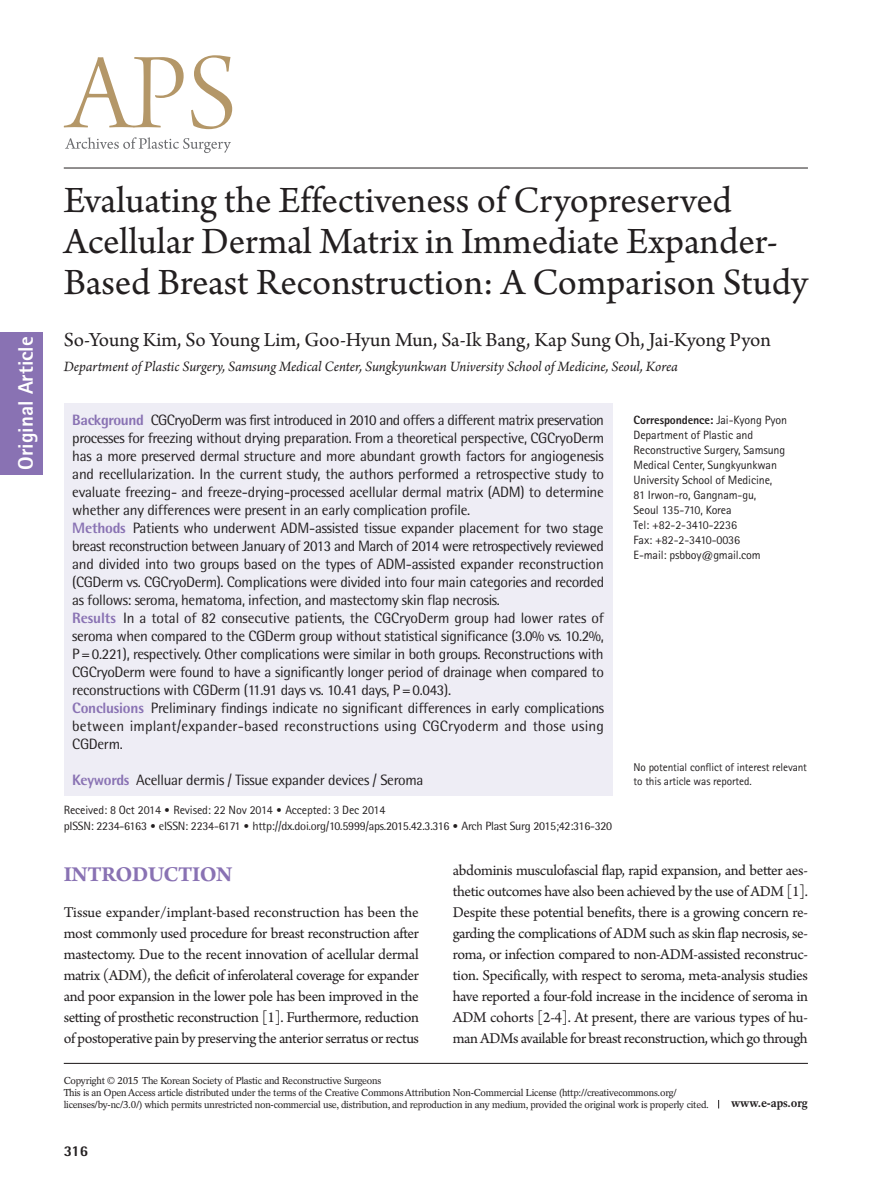
<style>
.page{position:relative;width:893px;height:1191px;background:#fff}
.page>*{position:absolute;margin:0;border:0;box-sizing:border-box;transform-origin:0 0}
.제목{font:39px/41px "Arno Pro";color:#231f20}
.대제목{font:700 22.5px "Arno Pro";letter-spacing:-.02em;color:#8972b3}
.저자{font:21px "Arno Pro";color:#231f20}
.t1{font:800 21px "Rotis Sans Serif Std";color:#fff}
.본문{font:15.75px/21px "Arno Pro";letter-spacing:-.025em;color:#231f20;text-align:justify}
.초록{font:15px/18px "Rotis Semi Sans Std";letter-spacing:-.02em;color:#231f20;text-align:justify}
.소속{font:italic 15px "Arno Pro";letter-spacing:-.005em;color:#231f20}
.t2{font:800 15px "Rotis Semi Sans Std";color:#231f20}
.교신저자{font:12px/15px "Rotis Sans Serif Std";letter-spacing:-.01em;color:#231f20}
.t3{font:12px "Rotis Semi Sans Std";letter-spacing:-.02em;color:#231f20}
.교신저자-2{font:800 12px "Rotis Sans Serif Std";letter-spacing:-.01em;color:#231f20}
.t4{font:700 12px "Rotation LT Std";letter-spacing:-.01em;color:#231f20}
.교신저자밑각주{font:11.25px/13.5px "Rotis Sans Serif Std";letter-spacing:-.01em;color:#231f20}
.t5{font:10.05px/12px "Rotation LT Std";letter-spacing:-.025em;color:#231f20}
.s1{font-weight:800;color:#8972b3}
.s2{font-weight:400}
.s3{font-family:"DIN Pro";font-weight:300}
</style>
<div class="page">
<hr style="left:64px;top:1062px;width:744px;height:2px;background:#231f20">
<hr style="left:64px;top:168px;width:744px;height:1px;background:#231f20">
<svg style="left:64px;top:55px;width:168px;height:74px"></svg>
<svg style="left:65px;top:137px;width:166px;height:16px"></svg>
<div style="left:0;top:332px;width:43px;height:142px;background:#8972b3"></div>
<div style="left:64px;top:403px;width:548px;height:392px;background:#eeedf5"></div>
<h3 class="t1" style="left:12px;top:469px;width:134px;rotate:-90deg">Original Article</h3>
<p class="제목" style="left:64px;top:182px;width:746px">Evaluating the Effectiveness of Cryopreserved<br>Acellular Dermal Matrix in Immediate Expander-<br>Based Breast Reconstruction: A Comparison Study</p>
<p class="저자" style="left:64px;top:328px;width:709px">So-Young Kim, So Young Lim, Goo-Hyun Mun, Sa-Ik Bang, Kap Sung Oh, Jai-Kyong Pyon</p>
<p class="소속" style="left:64px;top:358px;width:616px">Department of Plastic Surgery, Samsung Medical Center, Sungkyunkwan University School of Medicine, Seoul, Korea</p>
<p class="초록" style="left:72px;top:410px;width:533px"><span class="s1">Background</span> CGCryoDerm was first introduced in 2010 and offers a different matrix preservation processes for freezing without drying preparation. From a theoretical perspective, CGCryoDerm has a more preserved dermal structure and more abundant growth factors for angiogenesis and recellularization. In the current study, the authors performed a retrospective study to evaluate freezing- and freeze-drying-processed acellular dermal matrix (ADM) to determine whether any differences were present in an early complication profile.</p>
<p class="초록" style="left:72px;top:518px;width:533px"><span class="s1">Methods</span> Patients who underwent ADM-assisted tissue expander placement for two stage breast reconstruction between January of 2013 and March of 2014 were retrospectively reviewed and divided into two groups based on the types of ADM-assisted expander reconstruction (CGDerm vs. CGCryoDerm). Complications were divided into four main categories and recorded as follows: seroma, hematoma, infection, and mastectomy skin flap necrosis.</p>
<p class="초록" style="left:72px;top:608px;width:533px"><span class="s1">Results</span> In a total of 82 consecutive patients, the CGCryoDerm group had lower rates of seroma when compared to the CGDerm group without statistical significance (3.0% vs. 10.2%, P=0.221), respectively. Other complications were similar in both groups. Reconstructions with CGCryoDerm were found to have a significantly longer period of drainage when compared to reconstructions with CGDerm (11.91 days vs. 10.41 days, P=0.043).</p>
<p class="초록" style="left:72px;top:698px;width:533px"><span class="s1">Conclusions</span> Preliminary findings indicate no significant differences in early complications between implant/expander-based reconstructions using CGCryoderm and those using CGDerm.</p>
<p class="초록" style="left:72px;top:770px;width:353px"><span class="s1">Keywords</span> Acelluar dermis / Tissue expander devices / Seroma</p>
<p class="교신저자-2" style="left:634px;top:412px;width:155px">Correspondence: <span class="s2">Jai-Kyong Pyon</span></p>
<p class="교신저자" style="left:634px;top:427px;width:153px">Department of Plastic and<br>Reconstructive Surgery, Samsung<br>Medical Center, Sungkyunkwan<br>University School of Medicine,<br>81 Irwon-ro, Gangnam-gu,<br>Seoul 135-710, Korea</p>
<p class="교신저자" style="left:634px;top:517px;width:105px">Tel: +82-2-3410-2236</p>
<p class="교신저자" style="left:634px;top:532px;width:108px">Fax: +82-2-3410-0036</p>
<p class="교신저자" style="left:634px;top:547px;width:128px">E-mail: psbboy@gmail.com</p>
<p class="교신저자밑각주" style="left:634px;top:760px;width:175px">No potential conflict of interest relevant to this article was reported.</p>
<p class="교신저자" style="left:64px;top:802px;width:323px">Received: 8 Oct 2014 <span class="s3">•</span> Revised: 22 Nov 2014 <span class="s3">•</span> Accepted: 3 Dec 2014</p>
<p class="t3" style="left:64px;top:818px;width:550px">pISSN: 2234-6163 <span class="s3">•</span> eISSN: 2234-6171 <span class="s3">•</span> http://dx.doi.org/10.5999/aps.2015.42.3.316 <span class="s3">•</span> Arch Plast Surg 2015;42:316-320</p>
<p class="대제목" style="left:64px;top:861px;width:170px">INTRODUCTION</p>
<p class="본문" style="left:64px;top:903px;width:357px">Tissue expander/implant-based reconstruction has been the most commonly used procedure for breast reconstruction after mastectomy. Due to the recent innovation of acellular dermal matrix (ADM), the deficit of inferolateral coverage for expander and poor expansion in the lower pole has been improved in the setting of prosthetic reconstruction [1]. Furthermore, reduction of postoperative pain by preserving the anterior serratus or rectus</p>
<p class="본문" style="left:453px;top:861px;width:357px">abdominis musculofascial flap, rapid expansion, and better aes&shy;thetic outcomes have also been achieved by the use of ADM [1].<br>Despite these potential benefits, there is a growing concern re&shy;garding the complications of ADM such as skin flap necrosis, se&shy;roma, or infection compared to non-ADM-assisted reconstruc&shy;tion. Specifically, with respect to seroma, meta-analysis studies have reported a four-fold increase in the incidence of seroma in ADM cohorts [2-4]. At present, there are various types of hu&shy;man ADMs available for breast reconstruction, which go through</p>
<p class="t5" style="left:64px;top:1074px;width:319px">Copyright © 2015 The Korean Society of Plastic and Reconstructive Surgeons</p>
<p class="t5" style="left:64px;top:1086px;width:647px">This is an Open Access article distributed under the terms of the Creative Commons Attribution Non-Commercial License (http://creativecommons.org/ licenses/by-nc/3.0/) which permits unrestricted non-commercial use, distribution, and reproduction in any medium, provided the original work is properly cited.</p>
<p class="t2" style="left:64px;top:1141px;width:26px">316</p>
<p class="t4" style="left:731px;top:1096px;width:78px">www.e-aps.org</p>
</div>
